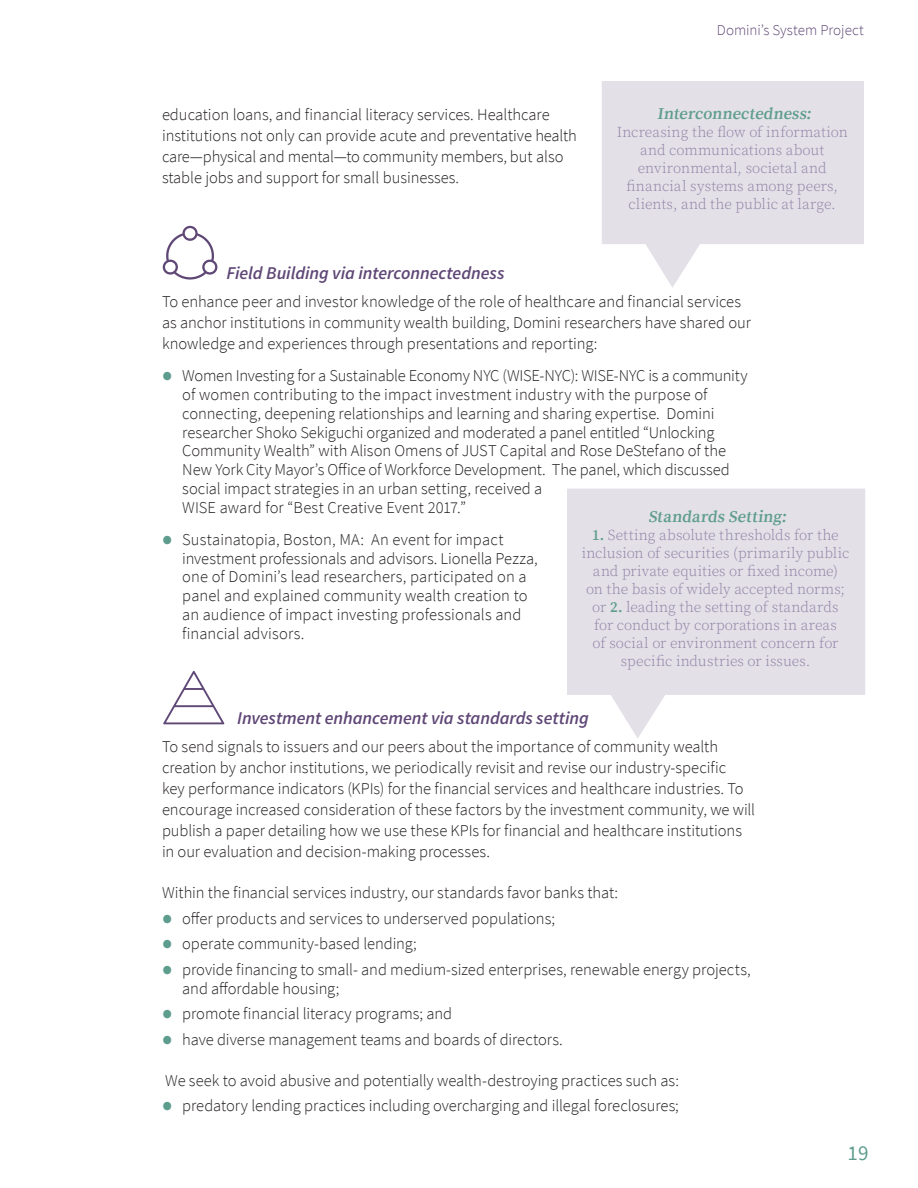
<style>
.page{position:relative;width:918px;height:1188px;background:#fff}
.page>*{position:absolute;margin:0;border:0;box-sizing:border-box;transform-origin:0 0}
.t1{font:21px "Source Sans Pro";color:#5e9d8e}
.t2{font:italic 600 18px "Source Sans Pro";letter-spacing:-.005em;color:#5f4776}
.t3{font:300 16.5px/18.8px "Source Sans Pro";letter-spacing:-.005em;color:#231f20}
.t4{font:600 16.5px "Source Serif Pro";color:#5e9d8e}
.t5{font:300 15px/18px "Source Serif Pro";letter-spacing:.005em;color:#8e83a5;text-align:center}
.t6{font:300 15px "Source Sans Pro";color:#5f4776}
.s1{font-weight:700;font-size:30px;color:#5e9d8e}
.s2{font-weight:600;color:#5e9d8e}
</style>
<div class="page">
<img style="left:162px;top:225px;width:56px;height:55px">
<img style="left:163px;top:670px;width:62px;height:55px">
<svg style="left:602px;top:81px;width:262px;height:207px;fill:#e3e0e8"></svg>
<svg style="left:567px;top:489px;width:298px;height:249px;fill:#e3e0e8"></svg>
<p class="t3" style="left:162px;top:104px;width:416px;line-height:21px">education loans, and financial literacy services. Healthcare institutions not only can provide acute and preventative health care—physical and mental—to community members, but also stable jobs and support for small businesses.</p>
<p class="t6" style="left:717px;top:21px;width:149px">Domini’s System Project</p>
<p class="t4" style="left:657px;top:103px;width:158px">Interconnectedness:</p>
<p class="t5" style="left:617px;top:123px;width:233px">Increasing the flow of information and communications about environmental, societal and financial systems among peers, clients, and the public at large.</p>
<p class="t2" style="left:226px;top:262px;width:280px">Field Building via interconnectedness</p>
<p class="t3" style="left:162px;top:291px;width:591px;line-height:21px">To enhance peer and investor knowledge of the role of healthcare and financial services as anchor institutions in community wealth building, Domini researchers have shared our knowledge and experiences through presentations and reporting:</p>
<p class="t3" style="left:182px;top:367px;width:567px;text-indent:-20px"><span class="s1">•</span> Women Investing for a Sustainable Economy NYC (WISE-NYC): WISE-NYC is a community of women contributing to the impact investment industry with the purpose of connecting, deepening relationships and learning and sharing expertise. Domini researcher Shoko Sekiguchi organized and moderated a panel entitled “Unlocking Community Wealth” with Alison Omens of JUST Capital and Rose DeStefano of the New York City Mayor’s Office of Workforce Development. The panel, which discussed social impact strategies in an urban setting, received a<br>WISE award for “Best Creative Event 2017.”</p>
<p class="t3" style="left:182px;top:530px;width:357px;text-indent:-20px"><span class="s1">•</span> Sustainatopia, Boston, MA: An event for impact investment professionals and advisors. Lionella Pezza, one of Domini’s lead researchers, participated on a panel and explained community wealth creation to an audience of impact investing professionals and financial advisors.</p>
<p class="t4" style="left:648px;top:507px;width:142px">Standards Setting:</p>
<p class="t5" style="left:582px;top:526px;width:269px"><span class="s2">1.</span> Setting absolute thresholds for the inclusion of securities (primarily public and private equities or fixed income)<br>on the basis of widely accepted norms; or <span class="s2">2.</span> leading the setting of standards for conduct by corporations in areas<br>of social or environment concern for specific industries or issues.</p>
<p class="t2" style="left:237px;top:706px;width:353px">Investment enhancement via standards setting</p>
<p class="t3" style="left:162px;top:736px;width:595px;line-height:21px">To send signals to issuers and our peers about the importance of community wealth creation by anchor institutions, we periodically revisit and revise our industry-specific<br>key performance indicators (KPIs) for the financial services and healthcare industries. To encourage increased consideration of these factors by the investment community, we will publish a paper detailing how we use these KPIs for financial and healthcare institutions in our evaluation and decision-making processes.</p>
<p class="t3" style="left:162px;top:883px;width:458px">Within the financial services industry, our standards favor banks that:</p>
<p class="t3" style="left:162px;top:909px;width:395px"><span class="s1">•</span> offer products and services to underserved populations;</p>
<p class="t3" style="left:162px;top:934px;width:256px"><span class="s1">•</span> operate community-based lending;</p>
<p class="t3" style="left:182px;top:960px;width:570px;text-indent:-20px"><span class="s1">•</span> provide financing to small- and medium-sized enterprises, renewable energy projects, and affordable housing;</p>
<p class="t3" style="left:162px;top:1004px;width:292px"><span class="s1">•</span> promote financial literacy programs; and</p>
<p class="t3" style="left:162px;top:1030px;width:402px"><span class="s1">•</span> have diverse management teams and boards of directors.</p>
<p class="t3" style="left:165px;top:1071px;width:515px">We seek to avoid abusive and potentially wealth-destroying practices such as:</p>
<p class="t3" style="left:162px;top:1096px;width:518px"><span class="s1">•</span> predatory lending practices including overcharging and illegal foreclosures;</p>
<p class="t1" style="left:848px;top:1140px;width:22px">19</p>
</div>
